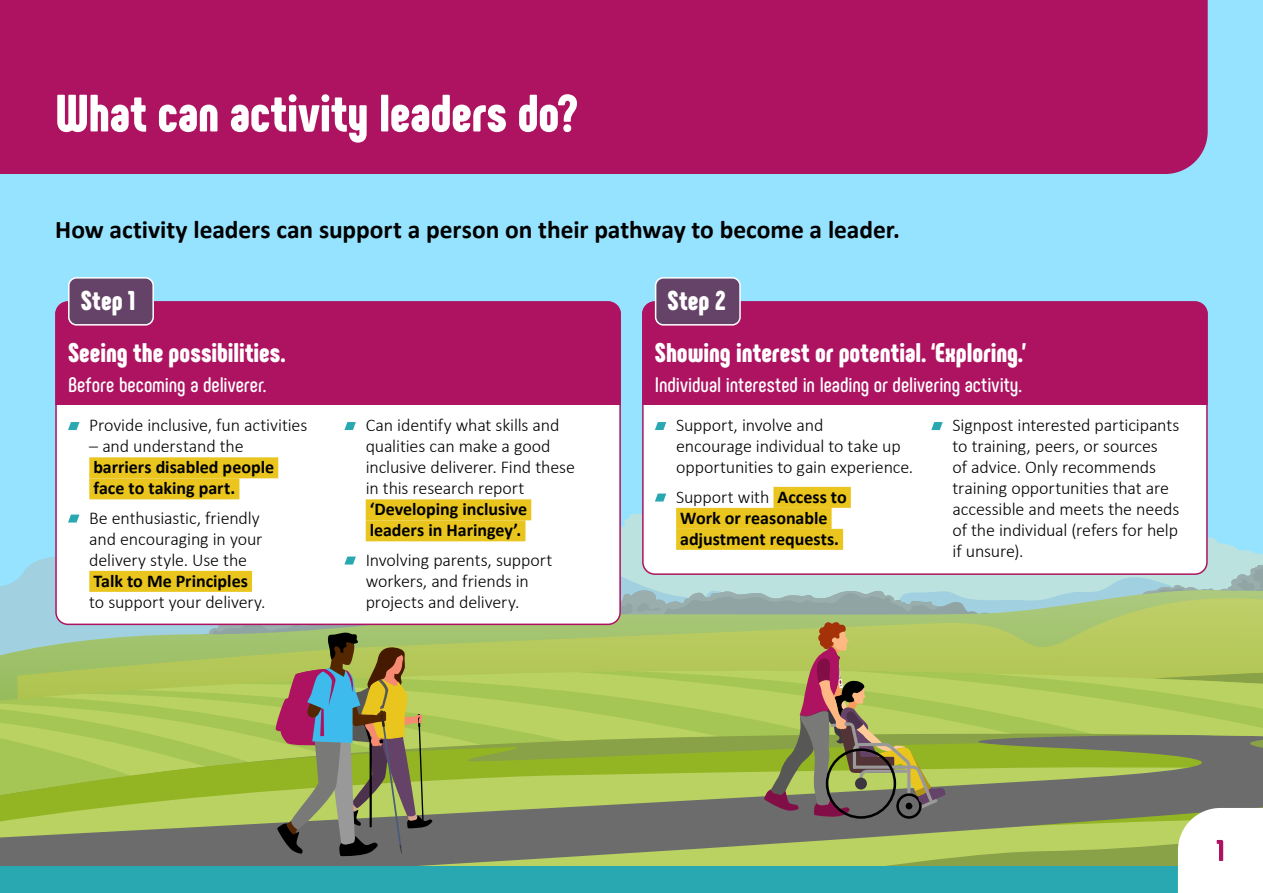
<style>
.page{position:relative;width:1263px;height:893px;background:#fff}
.page>*{position:absolute;margin:0;border:0;box-sizing:border-box;transform-origin:0 0}
.t1{font:900 52.5px "Phenomena";letter-spacing:-.005em;color:#fff}
.t2{font:900 27.3px "Phenomena";letter-spacing:.005em;color:#fff}
.t3{font:900 27px "Phenomena";color:#fff}
.t4{font:700 25.5px "Calibri";letter-spacing:-.005em;color:#000}
.t5{font:700 21px "Phenomena";color:#fff}
.t6{font:300 18px/21px "Calibri";letter-spacing:-.01em;color:#000}
.t7{font:700 18px/21px "Calibri";color:#000}
.s1{font-weight:300}
.s2{font-weight:700}
</style>
<div class="page">
<div style="left:0;top:0;width:1263px;height:877px;background:#96e3ff"></div>
<div style="left:0;top:0;width:1208px;height:174px;background:#ad1360"></div>
<div style="left:56px;top:302px;width:564px;height:322px;background:#fff;border-radius:12px"></div>
<div style="left:55px;top:301px;width:566px;height:104px;background:#ad1360"></div>
<div style="left:643px;top:302px;width:564px;height:272px;background:#fff;border-radius:12px"></div>
<div style="left:642px;top:301px;width:566px;height:104px;background:#ad1360"></div>
<div style="left:69px;top:278px;width:84px;height:47px;background:#654267;border-radius:8px"></div>
<div style="left:68px;top:277px;width:86px;height:49px;border:2px solid #fff;border-radius:8px"></div>
<div style="left:656px;top:278px;width:84px;height:47px;background:#654267;border-radius:8px"></div>
<div style="left:655px;top:277px;width:86px;height:49px;border:2px solid #fff;border-radius:8px"></div>
<div style="left:89px;top:457px;width:189px;height:21px;background:#e9c51e"></div>
<div style="left:89px;top:478px;width:150px;height:21px;background:#e9c51e"></div>
<svg style="left:68px;top:422px;width:11px;height:8px"></svg>
<svg style="left:344px;top:422px;width:12px;height:8px"></svg>
<div style="left:773px;top:487px;width:78px;height:21px;background:#e9c51e"></div>
<svg style="left:655px;top:422px;width:11px;height:8px"></svg>
<svg style="left:0;top:490px;width:1263px;height:403px"></svg>
<svg style="left:931px;top:422px;width:12px;height:8px"></svg>
<p class="t1" style="left:55px;top:79px;width:523px">What can activity leaders do?</p>
<p class="t4" style="left:55px;top:211px;width:846px">How activity leaders can support a person on their pathway to become a leader.</p>
<p class="t2" style="left:81px;top:283px;width:56px">Step 1</p>
<p class="t2" style="left:668px;top:283px;width:59px">Step 2</p>
<p class="t3" style="left:68px;top:335px;width:219px">Seeing the possibilities.</p>
<p class="t5" style="left:68px;top:372px;width:200px">Before becoming a deliverer.</p>
<p class="t6" style="left:89px;top:414px;width:220px">Provide inclusive, fun activities</p>
<p class="t7" style="left:89px;top:435px;width:186px"><span class="s1">– and understand the </span>barriers disabled people face to taking part.</p>
<p class="t6" style="left:89px;top:507px;width:178px">Be enthusiastic, friendly and encouraging in your delivery style. Use the<br><span class="s2">Talk to Me Principles<br></span>to support your delivery.</p>
<p class="t6" style="left:366px;top:414px;width:211px">Can identify what skills and qualities can make a good inclusive deliverer. Find these in this research report <span class="s2">‘Developing inclusive leaders in Haringey’.</span></p>
<p class="t6" style="left:366px;top:549px;width:188px">Involving parents, support workers, and friends in projects and delivery.</p>
<p class="t3" style="left:655px;top:335px;width:372px">Showing interest or potential. ‘Exploring.’</p>
<p class="t5" style="left:655px;top:372px;width:368px">Individual interested in leading or delivering activity.</p>
<p class="t6" style="left:676px;top:414px;width:239px">Support, involve and<br>encourage individual to take up opportunities to gain experience.</p>
<p class="t7" style="left:676px;top:485px;width:172px"><span class="s1">Support with</span> Access to<br>Work or reasonable adjustment requests.</p>
<p class="t6" style="left:952px;top:414px;width:228px">Signpost interested participants to training, peers, or sources<br>of advice. Only recommends training opportunities that are accessible and meets the needs of the individual (refers for help if unsure).</p>
</div>
